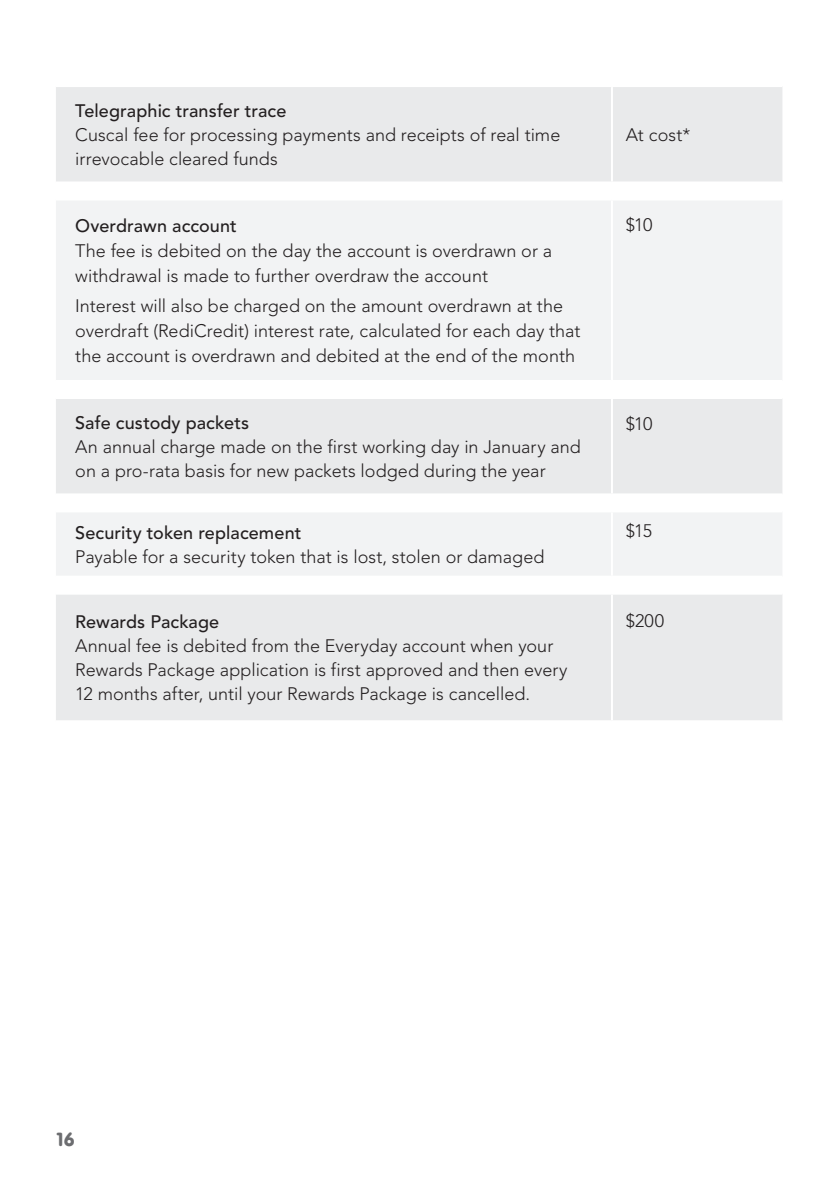
<style>
.page{position:relative;width:840px;height:1191px;background:#fff}
.page>*{position:absolute;margin:0;border:0;box-sizing:border-box;transform-origin:0 0}
.t1{font:20px "VAG Rundschrift D";color:#6c6d70}
.t2{font:300 18px/24px "Avenir LT Std";color:#231f20}
.t3{font:500 18px "Avenir LT Std";letter-spacing:.005em;color:#231f20}
</style>
<div class="page">
<div style="left:56px;top:87px;width:726px;height:633px;background:#e9eaeb"></div>
<svg style="left:56px;top:183px;width:726px;height:409px"></svg>
<svg style="left:56px;top:200px;width:726px;height:375px;fill:#f2f3f4"></svg>
<hr style="left:610px;top:87px;width:2px;height:94px;background:#fff">
<hr style="left:56px;top:181px;width:555px;height:2px;background:#fff">
<hr style="left:611px;top:181px;width:171px;height:2px;background:#fff">
<svg style="left:610px;top:183px;width:2px;height:15px"></svg>
<hr style="left:56px;top:198px;width:555px;height:2px;background:#fff">
<hr style="left:611px;top:198px;width:171px;height:2px;background:#fff">
<hr style="left:610px;top:200px;width:2px;height:180px;background:#fff">
<hr style="left:56px;top:380px;width:555px;height:2px;background:#fff">
<hr style="left:611px;top:380px;width:171px;height:2px;background:#fff">
<svg style="left:610px;top:382px;width:2px;height:15px"></svg>
<hr style="left:56px;top:397px;width:555px;height:2px;background:#fff">
<hr style="left:611px;top:397px;width:171px;height:2px;background:#fff">
<hr style="left:610px;top:399px;width:2px;height:94px;background:#fff">
<hr style="left:56px;top:493px;width:555px;height:2px;background:#fff">
<hr style="left:611px;top:493px;width:171px;height:2px;background:#fff">
<svg style="left:610px;top:495px;width:2px;height:15px"></svg>
<hr style="left:56px;top:510px;width:555px;height:2px;background:#fff">
<hr style="left:611px;top:510px;width:171px;height:2px;background:#fff">
<hr style="left:610px;top:512px;width:2px;height:63px;background:#fff">
<hr style="left:56px;top:575px;width:555px;height:2px;background:#fff">
<hr style="left:611px;top:575px;width:171px;height:2px;background:#fff">
<svg style="left:610px;top:577px;width:2px;height:15px"></svg>
<hr style="left:56px;top:592px;width:555px;height:2px;background:#fff">
<hr style="left:611px;top:592px;width:171px;height:2px;background:#fff">
<hr style="left:610px;top:594px;width:2px;height:126px;background:#fff">
<p class="t3" style="left:75px;top:100px;width:212px">Telegraphic transfer trace</p>
<p class="t2" style="left:75px;top:123px;width:486px">Cuscal fee for processing payments and receipts of real time irrevocable cleared funds</p>
<p class="t2" style="left:625px;top:123px;width:66px">At cost*</p>
<p class="t3" style="left:75px;top:215px;width:163px">Overdrawn account</p>
<p class="t2" style="left:75px;top:238px;width:478px;line-height:25px">The fee is debited on the day the account is overdrawn or a withdrawal is made to further overdraw the account</p>
<p class="t2" style="left:75px;top:294px;width:506px;line-height:25px">Interest will also be charged on the amount overdrawn at the overdraft (RediCredit) interest rate, calculated for each day that the account is overdrawn and debited at the end of the month</p>
<p class="t3" style="left:75px;top:412px;width:175px">Safe custody packets</p>
<p class="t2" style="left:75px;top:435px;width:507px">An annual charge made on the first working day in January and on a pro-rata basis for new packets lodged during the year</p>
<p class="t3" style="left:75px;top:522px;width:227px">Security token replacement</p>
<p class="t2" style="left:75px;top:545px;width:470px">Payable for a security token that is lost, stolen or damaged</p>
<p class="t3" style="left:75px;top:611px;width:145px">Rewards Package</p>
<p class="t2" style="left:75px;top:634px;width:493px">Annual fee is debited from the Everyday account when your<br>Rewards Package application is first approved and then every<br>12 months after, until your Rewards Package is cancelled.</p>
<p class="t2" style="left:625px;top:213px;width:28px">$10</p>
<p class="t2" style="left:625px;top:411px;width:28px">$10</p>
<p class="t2" style="left:625px;top:519px;width:28px">$15</p>
<p class="t2" style="left:625px;top:609px;width:40px">$200</p>
<p class="t1" style="left:57px;top:1127px;width:19px">16</p>
</div>
